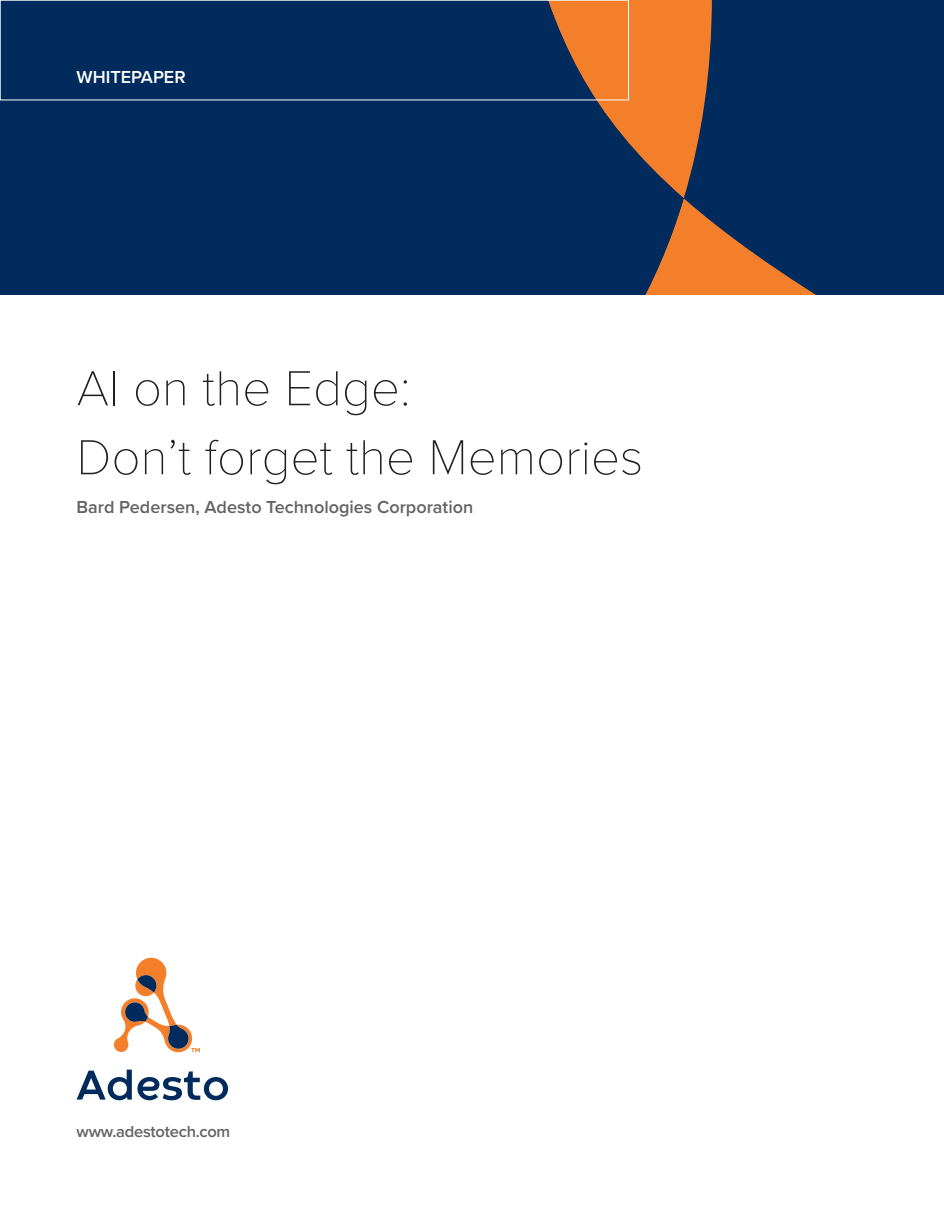
<style>
.page{position:relative;width:944px;height:1214px;background:#fff}
.page>*{position:absolute;margin:0;border:0;box-sizing:border-box;transform-origin:0 0}
.Heading_Cover{font:100 51px "Proxima Nova T";color:#231f20}
.Author_Name__Title{font:600 18px "Proxima Nova";color:#636366}
.Product_Type{font:600 18px "Proxima Nova";color:#fff}
.t1{font:600 16.5px "Proxima Nova";letter-spacing:-.015em;color:#636366}
</style>
<div class="page">
<div style="left:0;top:2px;width:151px;height:293px;background:#002b5c"></div>
<svg style="left:151px;top:0;width:793px;height:295px;background:#1e3556"></svg>
<svg style="left:77px;top:1069px;width:151px;height:31px"></svg>
<svg style="left:114px;top:957px;width:86px;height:95px"></svg>
<p class="Product_Type" style="left:77px;top:64px;width:111px">WHITEPAPER</p>
<p class="Heading_Cover" style="left:77px;top:350px;width:335px">AI on the Edge:</p>
<p class="Heading_Cover" style="left:77px;top:419px;width:568px">Don’t forget the Memories</p>
<p class="Author_Name__Title" style="left:77px;top:494px;width:398px">Bard Pedersen, Adesto Technologies Corporation</p>
<p class="t1" style="left:77px;top:1119px;width:155px">www.adestotech.com</p>
</div>
